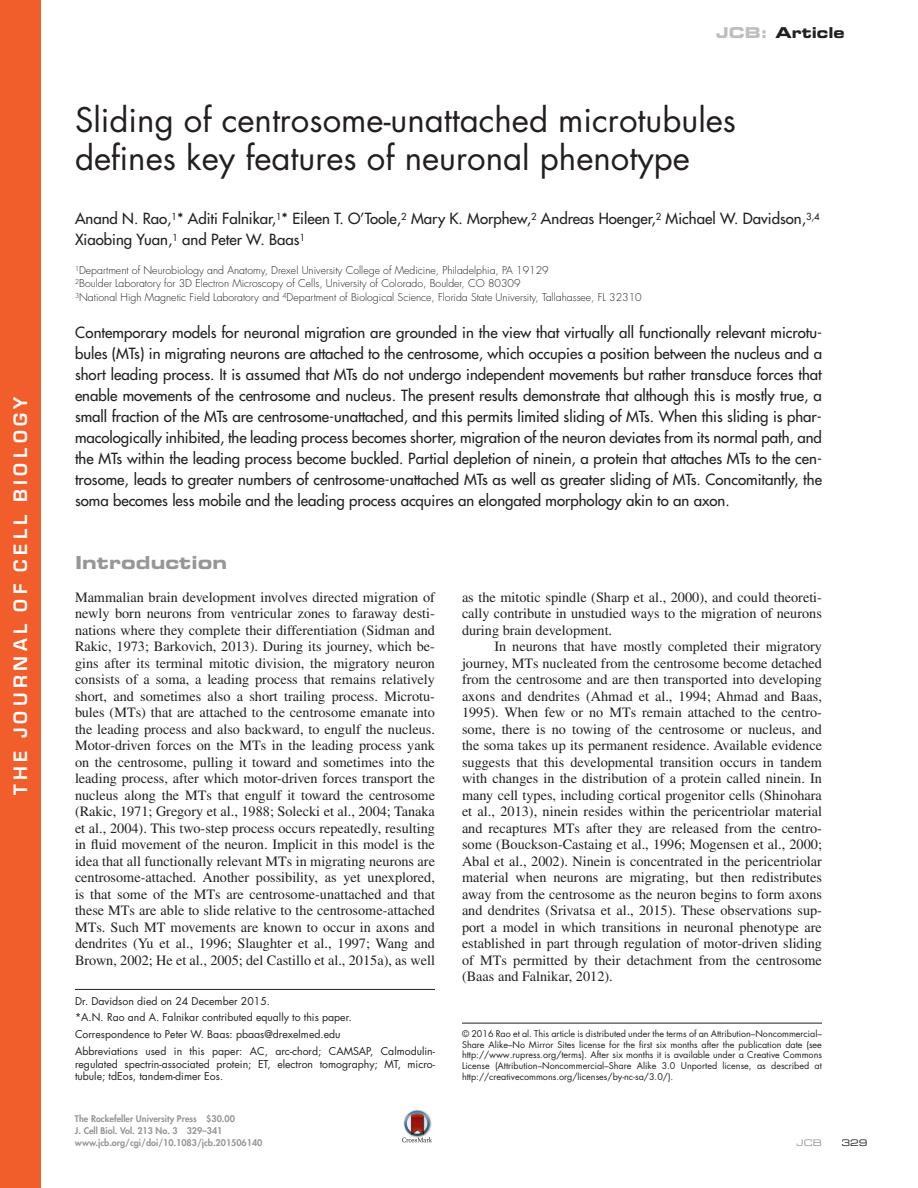
<style>
.page{position:relative;width:918px;height:1188px;background:#fff}
.page>*{position:absolute;margin:0;border:0;box-sizing:border-box;transform-origin:0 0}
.t1{font:33px/38.2px "Futura Std";color:#231f20}
.t2{font:600 18px "Eurostile";letter-spacing:.25em;color:#fff}
.t3{font:18px "Eurostile LT Std Bold Ex 2";letter-spacing:.005em;color:#949698}
.t4{font:500 15px/21px "Futura Std";color:#231f20;text-align:justify}
.t5{font:15px "Eurostile LT Std Bold Ex 2";color:#231f20}
.t6{font:14.25px/16.5px "Times LT Std";color:#231f20;text-align:justify}
.t7{font:300 10.5px/13.5px "Futura Std";color:#231f20}
.t8{font:10.5px/16.8px "Futura Std";color:#231f20}
.t9{font:9px/10.8px "Futura Std";color:#231f20;text-align:justify}
.t10{font:800 9px/12px "Futura Std";color:#949698}
.t11{font:9px "Eurostile LT Std Ex 2";color:#949698}
.t12{font:9px "Eurostile LT Std Ex 2";color:#231f20}
.s1{color:#bcbec0}
</style>
<div class="page">
<img style="left:409px;top:1109px;width:17px;height:4px">
<div style="left:404px;top:1111px;width:26px;height:25px;background:#4481b2;border-radius:50%"></div>
<svg style="left:405px;top:1111px;width:25px;height:25px"></svg>
<svg style="left:402px;top:1113px;width:30px;height:29px"></svg>
<hr style="left:462px;top:1023px;width:360px;height:1px;background:#231f20">
<hr style="left:75px;top:989px;width:360px;height:1px;background:#231f20">
<div style="left:0;top:0;width:40px;height:1188px;background:#f15d2b"></div>
<p class="t2" style="left:13px;top:795px;width:400px;rotate:-90deg">THE JOURNAL OF CELL BIOLOGY</p>
<p class="t5" style="left:716px;top:22px;width:130px"><span class="s1">JCB:</span> Article</p>
<h1 class="t1" style="left:75px;top:101px;width:663px">Sliding of centrosome-unattached microtubules defines key features of neuronal phenotype</h1>
<p class="t4" style="left:75px;top:209px;width:746px">Anand N. Rao,<sup>1</sup>* Aditi Falnikar,<sup>1</sup>* Eileen T. O’Toole,<sup>2</sup> Mary K. Morphew,<sup>2</sup> Andreas Hoenger,<sup>2</sup> Michael W. Davidson,<sup>3,4<br></sup>Xiaobing Yuan,<sup>1</sup> and Peter W. Baas<sup>1</sup></p>
<p class="t7" style="left:75px;top:264px;width:568px"><sup>1</sup>Department of Neurobiology and Anatomy, Drexel University College of Medicine, Philadelphia, PA 19129<br><sup>2</sup>Boulder Laboratory for 3D Electron Microscopy of Cells, University of Colorado, Boulder, CO 80309<br><sup>3</sup>National High Magnetic Field Laboratory and <sup>4</sup>Department of Biological Science, Florida State University, Tallahassee, FL 32310</p>
<p class="t4" style="left:75px;top:322px;width:749px">Contemporary models for neuronal migration are grounded in the view that virtually all functionally relevant microtu&shy;bules (MTs) in migrating neurons are attached to the centrosome, which occupies a position between the nucleus and a short leading process. It is assumed that MTs do not undergo independent movements but rather transduce forces that enable movements of the centrosome and nucleus. The present results demonstrate that although this is mostly true, a small fraction of the MTs are centrosome-unattached, and this permits limited sliding of MTs. When this sliding is phar&shy;macologically inhibited, the leading process becomes shorter, migration of the neuron deviates from its normal path, and the MTs within the leading process become buckled. Partial depletion of ninein, a protein that attaches MTs to the cen&shy;trosome, leads to greater numbers of centrosome-unattached MTs as well as greater sliding of MTs. Concomitantly, the soma becomes less mobile and the leading process acquires an elongated morphology akin to an axon.</p>
<p class="t3" style="left:75px;top:549px;width:154px">Introduction</p>
<p class="t6" style="left:75px;top:588px;width:362px">Mammalian brain development involves directed migration of newly born neurons from ventricular zones to faraway desti&shy;nations where they complete their differentiation (Sidman and Rakic, 1973; Barkovich, 2013). During its journey, which be&shy;gins after its terminal mitotic division, the migratory neuron consists of a soma, a leading process that remains relatively short, and sometimes also a short trailing process. Microtu&shy;bules (MTs) that are attached to the centrosome emanate into the leading process and also backward, to engulf the nucleus.<br>Motor-driven forces on the MTs in the leading process yank on the centrosome, pulling it toward and sometimes into the leading process, after which motor-driven forces transport the nucleus along the MTs that engulf it toward the centrosome (Rakic, 1971; Gregory et al., 1988; Solecki et al., 2004; Tanaka et al., 2004). This two-step process occurs repeatedly, resulting in fluid movement of the neuron. Implicit in this model is the idea that all functionally relevant MTs in migrating neurons are centrosome-attached. Another possibility, as yet unexplored, is that some of the MTs are centrosome-unattached and that these MTs are able to slide relative to the centrosome-attached MTs. Such MT movements are known to occur in axons and dendrites (Yu et al., 1996; Slaughter et al., 1997; Wang and Brown, 2002; He et al., 2005; del Castillo et al., 2015a), as well</p>
<p class="t6" style="left:462px;top:588px;width:362px">as the mitotic spindle (Sharp et al., 2000), and could theoreti&shy;cally contribute in unstudied ways to the migration of neurons during brain development.</p>
<p class="t6" style="left:462px;top:638px;width:362px;text-indent:32px">In neurons that have mostly completed their migratory journey, MTs nucleated from the centrosome become detached from the centrosome and are then transported into developing axons and dendrites (Ahmad et al., 1994; Ahmad and Baas, 1995). When few or no MTs remain attached to the centro&shy;some, there is no towing of the centrosome or nucleus, and the soma takes up its permanent residence. Available evidence suggests that this developmental transition occurs in tandem with changes in the distribution of a protein called ninein. In many cell types, including cortical progenitor cells (Shinohara et al., 2013), ninein resides within the pericentriolar material and recaptures MTs after they are released from the centro&shy;some (Bouckson-Castaing et al., 1996; Mogensen et al., 2000; Abal et al., 2002). Ninein is concentrated in the pericentriolar material when neurons are migrating, but then redistributes away from the centrosome as the neuron begins to form axons and dendrites (Srivatsa et al., 2015). These observations sup&shy;port a model in which transitions in neuronal phenotype are established in part through regulation of motor-driven sliding of MTs permitted by their detachment from the centrosome (Baas and Falnikar, 2012).</p>
<p class="t8" style="left:75px;top:992px;width:362px">Dr. Davidson died on 24 December 2015.<br>*A.N. Rao and A. Falnikar contributed equally to this paper.<br>Correspondence to Peter W. Baas: pbaas@drexelmed.edu<br>Abbreviations used in this paper: AC, arc-chord; CAMSAP, Calmodulin-</p>
<p class="t8" style="left:75px;top:1058px;width:361px;line-height:12.5px">regulated spectrin-associated protein; ET, electron tomography; MT, micro&shy;tubule; tdEos, tandem-dimer Eos.</p>
<p class="t10" style="left:75px;top:1112px;width:189px">The Rockefeller University Press $30.00<br>J. Cell Biol. Vol. 213 No. 3 329–341 www.jcb.org/cgi/doi/10.1083/jcb.201506140</p>
<p class="t9" style="left:462px;top:1028px;width:362px">© 2016 Rao et al. This article is distributed under the terms of an Attribution–Noncommercial– Share Alike–No Mirror Sites license for the first six months after the publication date (see http://www.rupress.org/terms). After six months it is available under a Creative Commons License (Attribution–Noncommercial–Share Alike 3.0 Unported license, as described at http://creativecommons.org/licenses/by-nc-sa/3.0/).</p>
<p class="t11" style="left:796px;top:1136px;width:27px">JCB</p>
<p class="t12" style="left:842px;top:1136px;width:28px">329</p>
</div>
